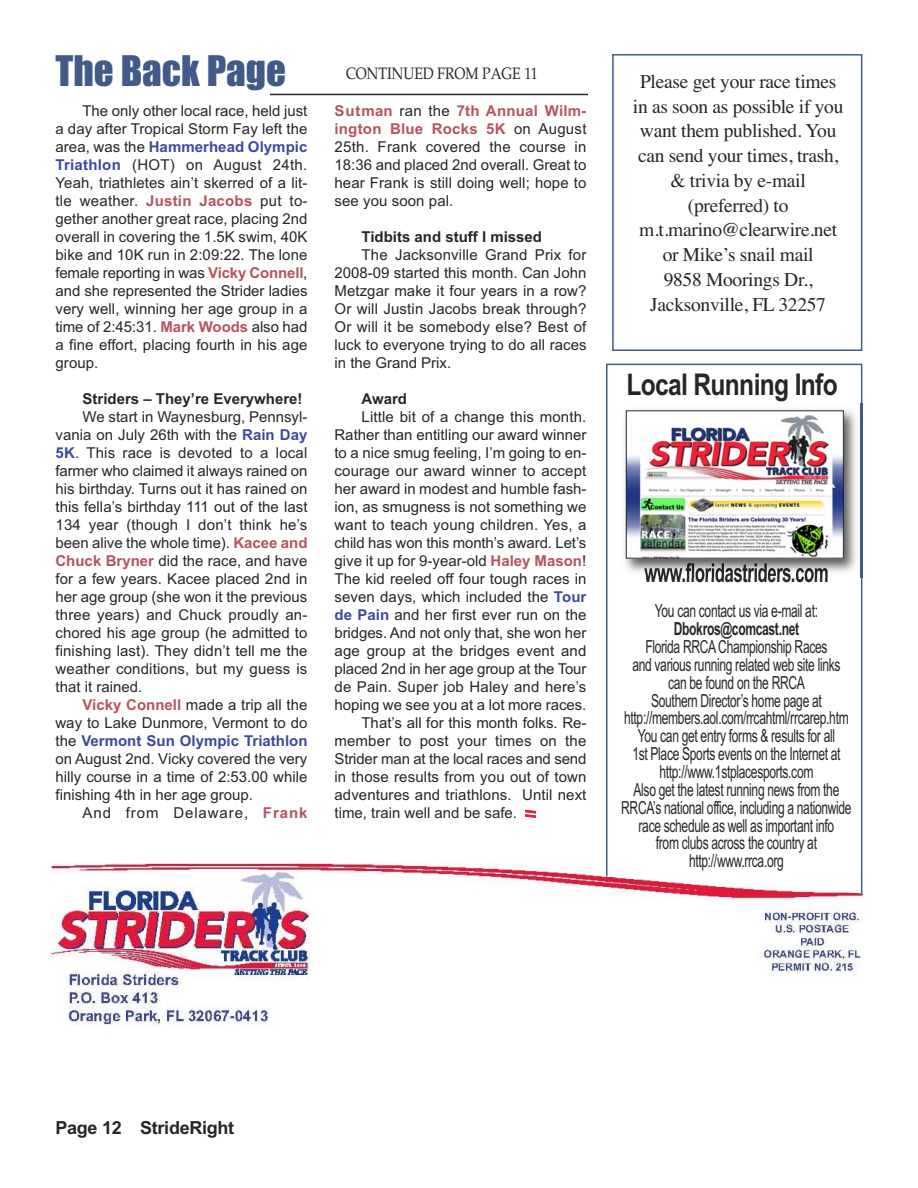
<style>
.page{position:relative;width:918px;height:1188px;background:#fff}
.page>*{position:absolute;margin:0;border:0;box-sizing:border-box;transform-origin:0 0}
.t1{font:39px "Impact";color:#415a87}
.t2{font:700 30px "Arial Narrow";letter-spacing:-.025em;color:#272627}
.t3{font:700 25.5px "Arial Narrow";letter-spacing:-.025em;color:#272627;scale:.8 1}
.t4{font:19.5px/24.8px "Times";letter-spacing:-.015em;color:#272627;text-align:center}
.t5{font:18px/17.9px "Arial Narrow";letter-spacing:-.025em;color:#272627;text-align:center;scale:.82 1}
.t6{font:700 18px "Arial Narrow";letter-spacing:-.025em;color:#272627;scale:.82 1}
.t7{font:700 18px "Arial";letter-spacing:-.015em;color:#272627}
.t8{font:16.5px "Pacifico";color:#272627}
.t9{font:15px/18px "Arial";color:#272627;text-align:justify}
.t10{font:700 15px "Arial";color:#272627}
.t11{font:15px "Arial";letter-spacing:.06em;color:#272627}
.s1{font-weight:700;color:#3c48a2}
.s2{font-weight:700;color:#b7525e}
</style>
<div class="page">
<div style="left:606px;top:364px;width:256px;height:531px;border:2px solid #415a87"></div>
<img style="left:50px;top:862px;width:815px;height:164px">
<div style="left:612px;top:54px;width:250px;height:297px;border:2px solid #415a87"></div>
<svg style="left:525px;top:809px;width:11px;height:9px"></svg>
<hr style="left:270px;top:94px;width:318px;height:1px;background:#272627">
<img style="left:624px;top:404px;width:239px;height:174px">
<img style="left:861px;top:404px;width:1px;height:174px">
<img style="left:644px;top:563px;width:123px;height:15px">
<div style="left:626px;top:411px;width:217px;height:147px;background:#fff"></div>
<img style="left:628px;top:416px;width:214px;height:141px">
<div style="left:626px;top:410px;width:218px;height:149px;border:1px solid #272627"></div>
<h1 class="t1" style="left:56px;top:50px;width:232px">The Back Page</h1>
<p class="t9" style="left:56px;top:102px;width:254px;text-indent:27px">The only other local race, held just a day after Tropical Storm Fay left the area, was the <span class="s1">Hammerhead Olympic Triathlon</span> (HOT) on August 24th.<br>Yeah, triathletes ain’t skerred of a lit&shy;tle weather. <span class="s2">Justin Jacobs</span> put to&shy;gether another great race, placing 2nd overall in covering the 1.5K swim, 40K bike and 10K run in 2:09:22. The lone female reporting in was <span class="s2">Vicky Connell</span>, and she represented the Strider ladies very well, winning her age group in a time of 2:45:31. <span class="s2">Mark Woods</span> also had a fine effort, placing fourth in his age group.</p>
<p class="t10" style="left:83px;top:390px;width:222px">Striders – They’re Everywhere!</p>
<p class="t9" style="left:56px;top:408px;width:254px;text-indent:27px">We start in Waynesburg, Pennsyl&shy;vania on July 26th with the <span class="s1">Rain Day 5K</span>. This race is devoted to a local farmer who claimed it always rained on his birthday. Turns out it has rained on this fella’s birthday 111 out of the last 134 year (though I don’t think he’s been alive the whole time). <span class="s2">Kacee and Chuck Bryner</span> did the race, and have for a few years. Kacee placed 2nd in her age group (she won it the previous three years) and Chuck proudly an&shy;chored his age group (he admitted to finishing last). They didn’t tell me the weather conditions, but my guess is that it rained.</p>
<p class="t9" style="left:56px;top:696px;width:254px;text-indent:27px"><span class="s2">Vicky Connell</span> made a trip all the way to Lake Dunmore, Vermont to do the <span class="s1">Vermont Sun Olympic Triathlon </span>on August 2nd. Vicky covered the very hilly course in a time of 2:53.00 while finishing 4th in her age group.</p>
<p class="t11" style="left:83px;top:804px;width:226px">And from Delaware, <span class="s2">Frank</span></p>
<p class="t8" style="left:346px;top:64px;width:193px">CONTINUED FROM PAGE 11</p>
<p class="t9" style="left:335px;top:102px;width:254px"><span class="s2">Sutman</span> ran the <span class="s2">7th Annual Wilm&shy;ington Blue Rocks 5K</span> on August 25th. Frank covered the course in 18:36 and placed 2nd overall. Great to hear Frank is still doing well; hope to see you soon pal.</p>
<p class="t10" style="left:362px;top:228px;width:182px">Tidbits and stuff I missed</p>
<p class="t9" style="left:335px;top:246px;width:254px;text-indent:27px">The Jacksonville Grand Prix for 2008-09 started this month. Can John Metzgar make it four years in a row?<br>Or will Justin Jacobs break through?<br>Or will it be somebody else? Best of luck to everyone trying to do all races in the Grand Prix.</p>
<p class="t10" style="left:362px;top:390px;width:47px">Award</p>
<p class="t9" style="left:362px;top:408px;width:226px">Little bit of a change this month.</p>
<p class="t9" style="left:335px;top:426px;width:253px">Rather than entitling our award winner</p>
<p class="t9" style="left:335px;top:444px;width:253px">to a nice smug feeling, I’m going to en-</p>
<p class="t9" style="left:335px;top:462px;width:253px">courage our award winner to accept</p>
<p class="t9" style="left:335px;top:480px;width:253px">her award in modest and humble fash-</p>
<p class="t9" style="left:335px;top:498px;width:253px">ion, as smugness is not something we</p>
<p class="t9" style="left:335px;top:516px;width:253px">want to teach young children. Yes, a</p>
<p class="t9" style="left:335px;top:534px;width:253px">child has won this month’s award. Let’s</p>
<p class="t9" style="left:335px;top:552px;width:253px">give it up for 9-year-old <span class="s2">Haley Mason</span>!</p>
<p class="t9" style="left:335px;top:570px;width:253px">The kid reeled off four tough races in</p>
<p class="t9" style="left:335px;top:588px;width:253px">seven days, which included the <span class="s1">Tour</span></p>
<p class="t9" style="left:335px;top:606px;width:254px"><span class="s1">de Pain</span> and her first ever run on the</p>
<p class="t9" style="left:335px;top:624px;width:253px">bridges. And not only that, she won her</p>
<p class="t9" style="left:335px;top:642px;width:253px">age group at the bridges event and</p>
<p class="t9" style="left:335px;top:660px;width:254px">placed 2nd in her age group at the Tour</p>
<p class="t9" style="left:335px;top:678px;width:253px">de Pain. Super job Haley and here’s</p>
<p class="t9" style="left:335px;top:696px;width:253px">hoping we see you at a lot more races.</p>
<p class="t9" style="left:362px;top:714px;width:226px">That’s all for this month folks. Re-</p>
<p class="t9" style="left:335px;top:732px;width:253px">member to post your times on the</p>
<p class="t9" style="left:335px;top:750px;width:253px">Strider man at the local races and send</p>
<p class="t9" style="left:335px;top:768px;width:254px">in those results from you out of town</p>
<p class="t9" style="left:335px;top:786px;width:253px">adventures and triathlons. Until next</p>
<p class="t9" style="left:335px;top:804px;width:184px">time, train well and be safe.</p>
<h3 class="t4" style="left:633px;top:69px;width:212px">Please get your race times in as soon as possible if you want them published. You can send your times, trash, &amp; trivia by e-mail (preferred) to m.t.marino@clearwire.net or Mike’s snail mail<br>9858 Moorings Dr.,<br>Jacksonville, FL 32257</h3>
<h2 class="t2" style="left:627px;top:367px;width:213px">Local Running Info</h2>
<h3 class="t3" style="left:644px;top:558px;width:232px">www.floridastriders.com</h3>
<p class="t5" style="left:655px;top:602px;width:200px">You can contact us via e-mail at:</p>
<p class="t6" style="left:674px;top:618px;width:154px">Dbokros@comcast.net</p>
<p class="t5" style="left:621px;top:638px;width:283px">Florida RRCA Championship Races<br>and various running related web site links can be found on the RRCA<br>Southern Director’s home page at http://members.aol.com/rrcahtml/rrcarep.htm You can get entry forms &amp; results for all<br>1st Place Sports events on the Internet at http://www.1stplacesports.com<br>Also get the latest running news from the RRCA’s national office, including a nationwide race schedule as well as important info<br>from clubs across the country at http://www.rrca.org</p>
<p class="t7" style="left:56px;top:1117px;width:180px">Page 12 StrideRight</p>
</div>
